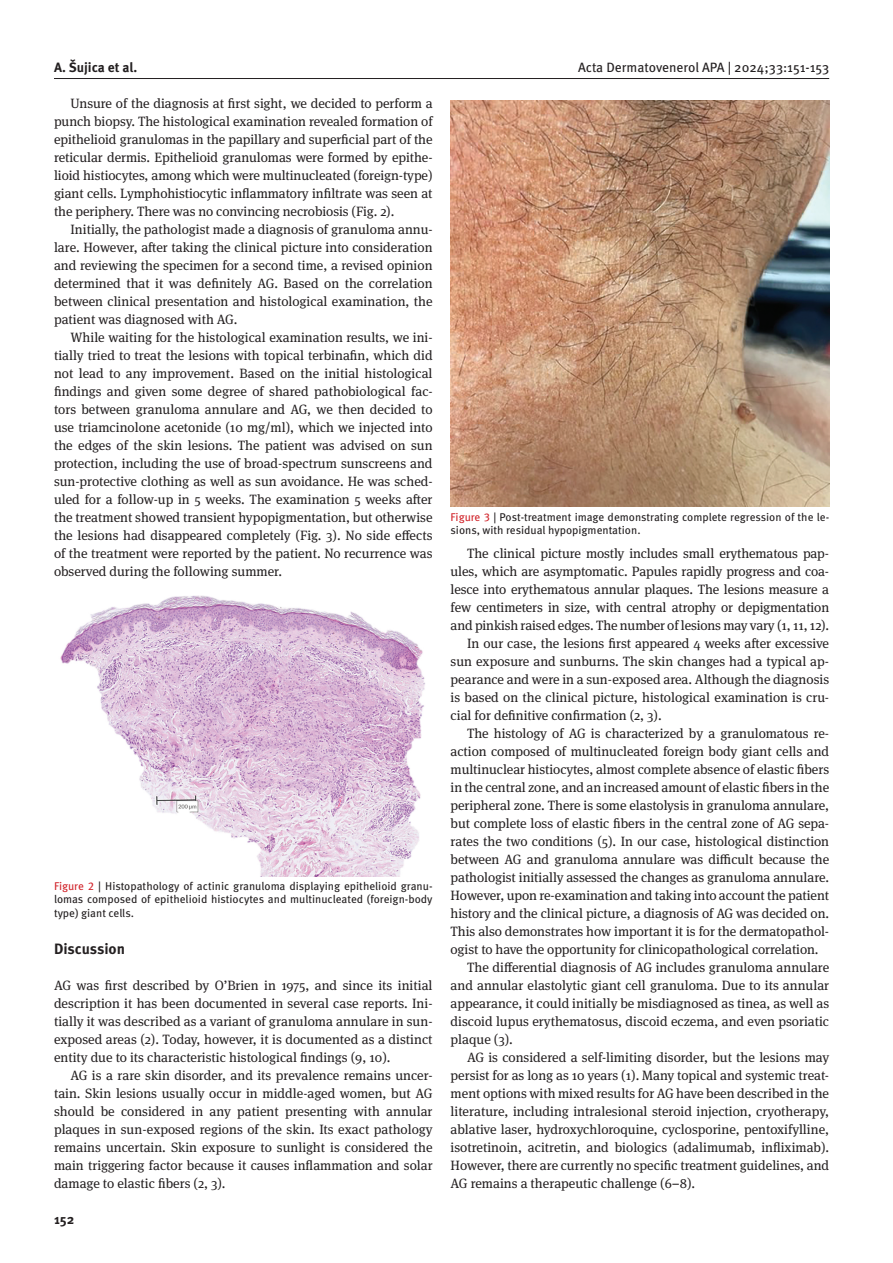
<style>
.page{position:relative;width:893px;height:1263px;background:#fff}
.page>*{position:absolute;margin:0;border:0;box-sizing:border-box;transform-origin:0 0}
.t1{font:700 15px "Meta Pro";letter-spacing:-.005em;color:#231f20}
.t2{font:13.5px/18px "Meta Serif Pro";color:#231f20;text-align:justify}
.t3{font:13.5px "Meta Pro";color:#231f20}
.t4{font:700 13.5px "Meta Pro";color:#231f20}
.Main_body_text{font:11.25px/13.5px "Meta Pro";color:#231f20;text-align:justify}
.s1{color:#d1232a}
.s2{font-family:"Meta Pro"}
</style>
<div class="page">
<hr style="left:54px;top:78px;width:775px;height:1px;background:#231f20">
<img style="left:60px;top:595px;width:365px;height:281px">
<img style="left:451px;top:101px;width:378px;height:405px">
<p class="t4" style="left:54px;top:57px;width:85px">A. Šujica et al.</p>
<p class="t3" style="left:578px;top:57px;width:253px">Acta Dermatovenerol APA | 2024;33:151-153</p>
<p class="t2" style="left:54px;top:94px;width:380px;text-indent:17px">Unsure of the diagnosis at first sight, we decided to perform a punch biopsy. The histological examination revealed formation of epithelioid granulomas in the papillary and superficial part of the reticular dermis. Epithelioid granulomas were formed by epithe&shy;lioid histiocytes, among which were multinucleated (foreign-type) giant cells. Lymphohistiocytic inflammatory infiltrate was seen at the periphery. There was no convincing necrobiosis (Fig. 2).</p>
<p class="t2" style="left:54px;top:220px;width:380px;text-indent:17px">Initially, the pathologist made a diagnosis of granuloma annu&shy;lare. However, after taking the clinical picture into consideration and reviewing the specimen for a second time, a revised opinion determined that it was definitely AG. Based on the correlation between clinical presentation and histological examination, the patient was diagnosed with AG.</p>
<p class="t2" style="left:54px;top:328px;width:380px;text-indent:17px">While waiting for the histological examination results, we ini&shy;tially tried to treat the lesions with topical terbinafin, which did not lead to any improvement. Based on the initial histological findings and given some degree of shared pathobiological fac&shy;tors between granuloma annulare and AG, we then decided to use triamcinolone acetonide (10 mg/ml), which we injected into the edges of the skin lesions. The patient was advised on sun protection, including the use of broad-spectrum sunscreens and sun-protective clothing as well as sun avoidance. He was sched&shy;uled for a follow-up in 5 weeks. The examination 5 weeks after the treatment showed transient hypopigmentation, but otherwise the lesions had disappeared completely (Fig. 3). No side effects of the treatment were reported by the patient. No recurrence was observed during the following summer.</p>
<p class="Main_body_text" style="left:451px;top:509px;width:380px"><span class="s1">Figure 3</span> | Post-treatment image demonstrating complete regression of the le&shy;sions, with residual hypopigmentation.</p>
<p class="t2" style="left:451px;top:544px;width:380px;text-indent:17px">The clinical picture mostly includes small erythematous pap&shy;ules, which are asymptomatic. Papules rapidly progress and coa&shy;lesce into erythematous annular plaques. The lesions measure a few centimeters in size, with central atrophy or depigmentation and pinkish raised edges. The number of lesions may vary (1, 11, 12).</p>
<p class="t2" style="left:451px;top:634px;width:380px;text-indent:17px">In our case, the lesions first appeared 4 weeks after excessive sun exposure and sunburns. The skin changes had a typical ap&shy;pearance and were in a sun-exposed area. Although the diagnosis is based on the clinical picture, histological examination is cru&shy;cial for definitive confirmation (2, 3).</p>
<p class="t2" style="left:451px;top:724px;width:380px;text-indent:17px">The histology of AG is characterized by a granulomatous re&shy;action composed of multinucleated foreign body giant cells and multinuclear histiocytes, almost complete absence of elastic fibers in the central zone, and an increased amount of elastic fibers in the peripheral zone. There is some elastolysis in granuloma annulare, but complete loss of elastic fibers in the central zone of AG sepa&shy;rates the two conditions (5). In our case, histological distinction between AG and granuloma annulare was difficult because the pathologist initially assessed the changes as granuloma annulare.<br>However, upon re-examination and taking into account the patient history and the clinical picture, a diagnosis of AG was decided on.<br>This also demonstrates how important it is for the dermatopathol&shy;ogist to have the opportunity for clinicopathological correlation.</p>
<p class="t2" style="left:451px;top:958px;width:380px;text-indent:17px">The differential diagnosis of AG includes granuloma annulare and annular elastolytic giant cell granuloma. Due to its annular appearance, it could initially be misdiagnosed as tinea, as well as discoid lupus erythematosus, discoid eczema, and even psoriatic plaque (3).</p>
<p class="t2" style="left:451px;top:1048px;width:380px;text-indent:17px">AG is considered a self-limiting disorder, but the lesions may persist for as long as 10 years (1). Many topical and systemic treat&shy;ment options with mixed results for AG have been described in the literature, including intralesional steroid injection, cryotherapy, ablative laser, hydroxychloroquine, cyclosporine, pentoxifylline, isotretinoin, acitretin, and biologics (adalimumab, infliximab).<br>However, there are currently no specific treatment guidelines, and AG remains a therapeutic challenge (6<span class="s2">–</span>8).</p>
<p class="Main_body_text" style="left:54px;top:878px;width:380px"><span class="s1">Figure 2</span> | Histopathology of actinic granuloma displaying epithelioid granu&shy;lomas composed of epithelioid histiocytes and multinucleated (foreign-body type) giant cells.</p>
<p class="t1" style="left:54px;top:937px;width:73px">Discussion</p>
<p class="t2" style="left:54px;top:976px;width:380px">AG was first described by O’Brien in 1975, and since its initial description it has been documented in several case reports. Ini&shy;tially it was described as a variant of granuloma annulare in sun&shy;exposed areas (2). Today, however, it is documented as a distinct entity due to its characteristic histological findings (9, 10).</p>
<p class="t2" style="left:54px;top:1066px;width:380px;text-indent:17px">AG is a rare skin disorder, and its prevalence remains uncer&shy;tain. Skin lesions usually occur in middle-aged women, but AG should be considered in any patient presenting with annular plaques in sun-exposed regions of the skin. Its exact pathology remains uncertain. Skin exposure to sunlight is considered the main triggering factor because it causes inflammation and solar damage to elastic fibers (2, 3).</p>
<p class="t4" style="left:54px;top:1209px;width:22px">152</p>
</div>
